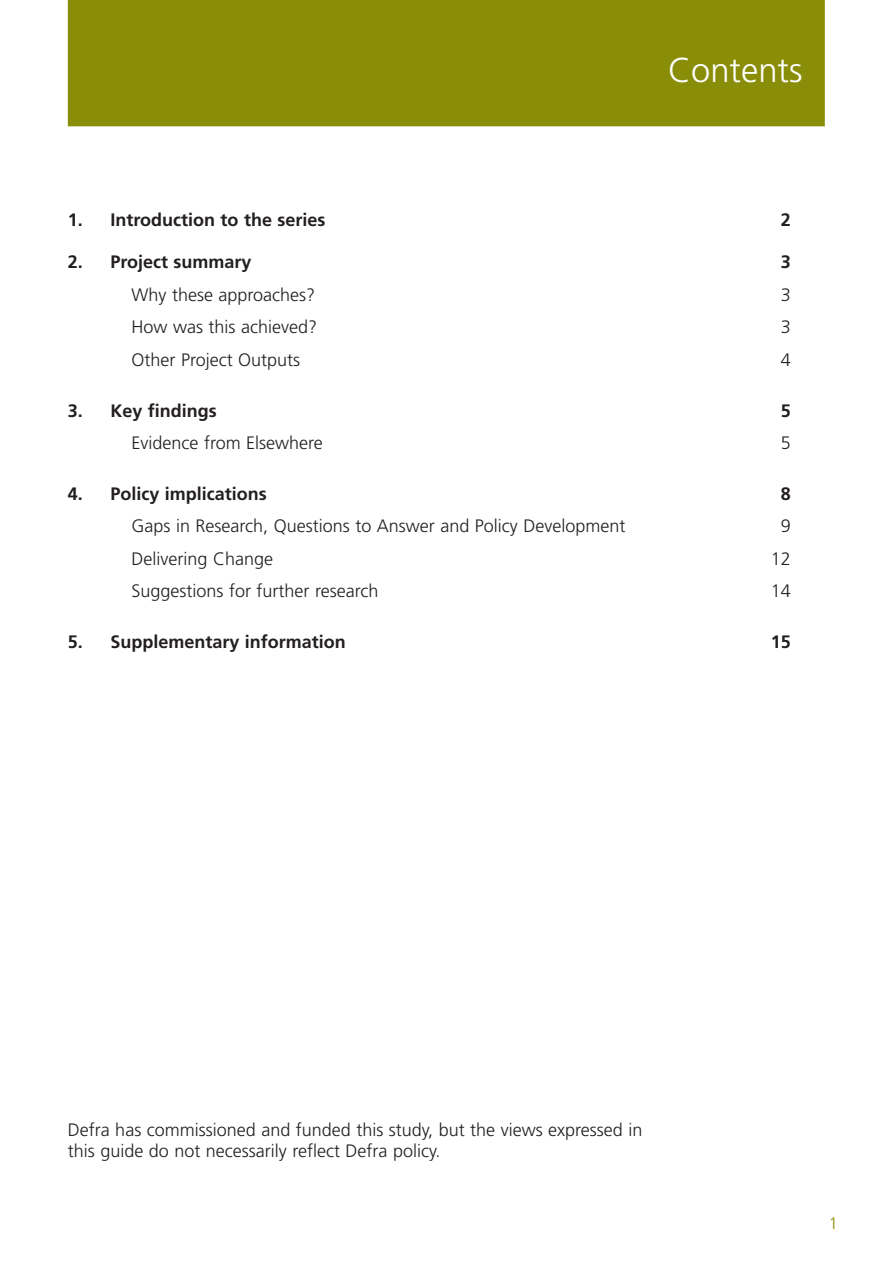
<style>
.page{position:relative;width:893px;height:1263px;background:#fff}
.page>*{position:absolute;margin:0;border:0;box-sizing:border-box;transform-origin:0 0}
.t1{font:300 34.5px "Frutiger";color:#fff}
.t2{font:300 18px/21px "Frutiger";color:#231f20}
.t3{font:700 18px "Frutiger";color:#231f20}
.t4{font:300 16.5px "Frutiger";color:#8a8d08}
</style>
<div class="page">
<div style="left:68px;top:0;width:757px;height:126px;background:#8a8d08"></div>
<h1 class="t1" style="left:668px;top:56px;width:136px">Contents</h1>
<p class="t3" style="left:68px;top:213px;width:259px">1. Introduction to the series</p>
<p class="t3" style="left:781px;top:213px;width:12px">2</p>
<p class="t3" style="left:68px;top:255px;width:185px">2. Project summary</p>
<p class="t3" style="left:781px;top:255px;width:12px">3</p>
<p class="t2" style="left:132px;top:286px;width:185px">Why these approaches?</p>
<p class="t2" style="left:781px;top:286px;width:12px">3</p>
<p class="t2" style="left:132px;top:318px;width:187px">How was this achieved?</p>
<p class="t2" style="left:781px;top:318px;width:12px">3</p>
<p class="t2" style="left:132px;top:351px;width:170px">Other Project Outputs</p>
<p class="t2" style="left:781px;top:351px;width:12px">4</p>
<p class="t3" style="left:68px;top:403px;width:151px">3. Key findings</p>
<p class="t3" style="left:781px;top:403px;width:12px">5</p>
<p class="t2" style="left:132px;top:434px;width:193px">Evidence from Elsewhere</p>
<p class="t2" style="left:781px;top:434px;width:12px">5</p>
<p class="t3" style="left:68px;top:486px;width:200px">4. Policy implications</p>
<p class="t3" style="left:781px;top:486px;width:12px">8</p>
<p class="t2" style="left:132px;top:517px;width:495px">Gaps in Research, Questions to Answer and Policy Development</p>
<p class="t2" style="left:781px;top:517px;width:12px">9</p>
<p class="t2" style="left:132px;top:550px;width:143px">Delivering Change</p>
<p class="t2" style="left:771px;top:550px;width:22px">12</p>
<p class="t2" style="left:132px;top:582px;width:248px">Suggestions for further research</p>
<p class="t2" style="left:771px;top:582px;width:22px">14</p>
<p class="t3" style="left:68px;top:635px;width:280px">5. Supplementary information</p>
<p class="t3" style="left:771px;top:635px;width:22px">15</p>
<p class="t2" style="left:68px;top:1120px;width:576px">Defra has commissioned and funded this study, but the views expressed in this guide do not necessarily reflect Defra policy.</p>
<p class="t4" style="left:829px;top:1217px;width:11px">1</p>
</div>
